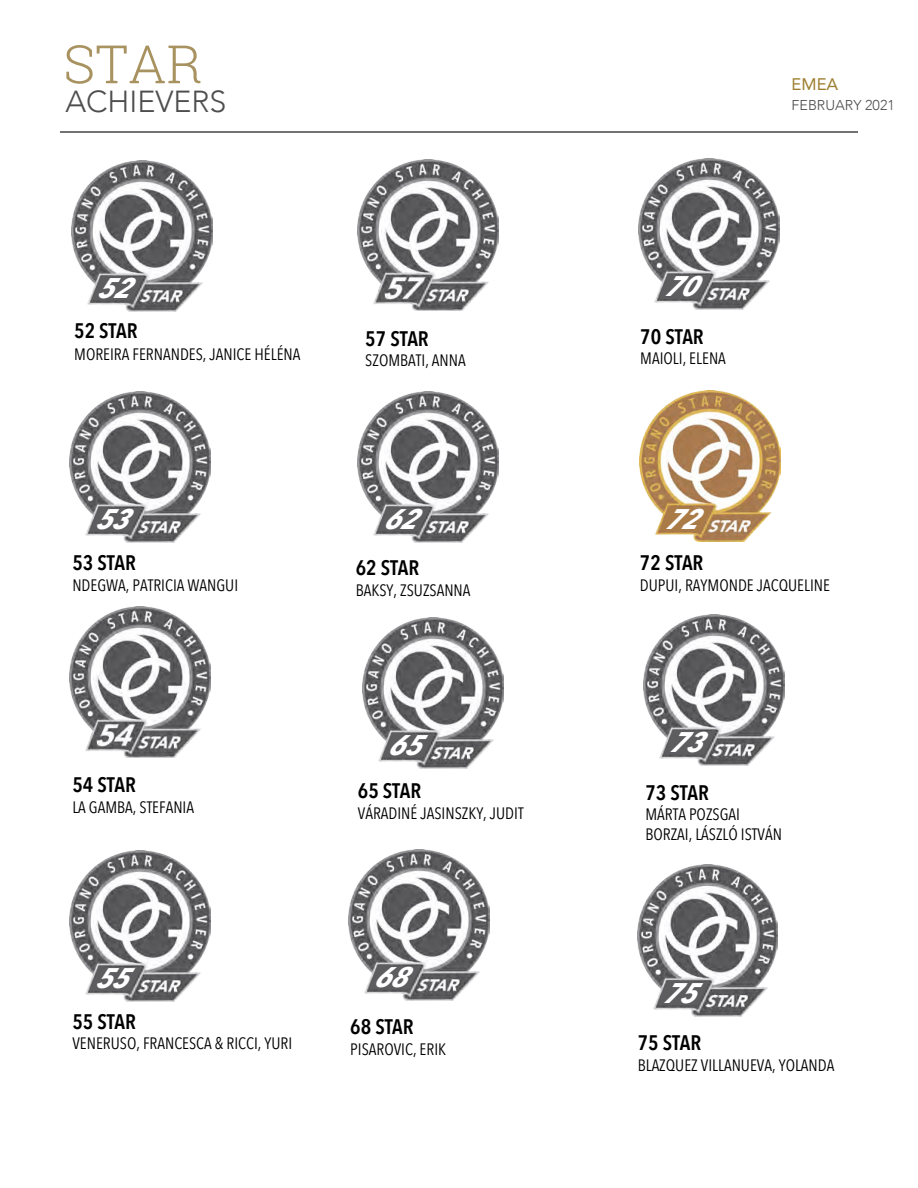
<style>
.page{position:relative;width:918px;height:1188px;background:#fff}
.page>*{position:absolute;margin:0;border:0;box-sizing:border-box;transform-origin:0 0}
.t1{font:300 52.95px "Roboto Slab";color:#a79260}
.t2{font:300 30.3px "Avenir";color:#4f4e4e}
.t3{font:italic 700 28.35px "Avenir Next Condensed";color:#fff;scale:1.11 1}
.t4{font:600 21px "Avenir Next Condensed";color:#000}
.t5{font:16.65px "Avenir";color:#9d7e2e}
.t6{font:16.5px/19.8px "Avenir Next Condensed";color:#000}
.t7{font:300 14.25px "Avenir";color:#4e4d4d}
</style>
<div class="page">
<img style="left:71px;top:160px;width:141px;height:151px">
<svg style="left:91px;top:276px;width:53px;height:25px"></svg>
<img style="left:69px;top:391px;width:141px;height:152px">
<svg style="left:90px;top:507px;width:52px;height:25px"></svg>
<img style="left:69px;top:851px;width:141px;height:151px">
<svg style="left:90px;top:966px;width:52px;height:25px"></svg>
<img style="left:358px;top:391px;width:141px;height:151px">
<svg style="left:378px;top:507px;width:53px;height:25px"></svg>
<hr style="left:61px;top:131px;width:797px;height:2px;background:#727272">
<img style="left:358px;top:160px;width:141px;height:151px">
<img style="left:69px;top:607px;width:141px;height:151px">
<img style="left:362px;top:617px;width:141px;height:151px">
<svg style="left:382px;top:733px;width:53px;height:25px"></svg>
<img style="left:638px;top:159px;width:141px;height:151px">
<svg style="left:659px;top:274px;width:52px;height:25px"></svg>
<img style="left:637px;top:865px;width:141px;height:151px">
<svg style="left:657px;top:980px;width:53px;height:25px"></svg>
<img style="left:348px;top:849px;width:141px;height:151px">
<svg style="left:369px;top:965px;width:52px;height:25px"></svg>
<img style="left:639px;top:391px;width:141px;height:151px">
<svg style="left:659px;top:506px;width:53px;height:25px"></svg>
<img style="left:644px;top:614px;width:140px;height:151px">
<svg style="left:664px;top:730px;width:52px;height:25px"></svg>
<h1 class="t1" style="left:64px;top:28px;width:140px">STAR</h1>
<h2 class="t2" style="left:65px;top:83px;width:162px">ACHIEVERS</h2>
<p class="t5" style="left:792px;top:71px;width:48px">EMEA</p>
<p class="t7" style="left:792px;top:97px;width:105px">FEBRUARY 2021</p>
<h3 class="t3" style="left:97px;top:270px;width:43px">52</h3>
<h3 class="t3" style="left:664px;top:269px;width:43px">70</h3>
<p class="t4" style="left:74px;top:313px;width:65px">52 STAR</p>
<p class="t6" style="left:74px;top:343px;width:228px">MOREIRA FERNANDES, JANICE HÉLÉNA</p>
<p class="t4" style="left:365px;top:320px;width:65px">57 STAR</p>
<p class="t6" style="left:365px;top:350px;width:102px">SZOMBATI, ANNA</p>
<p class="t4" style="left:640px;top:318px;width:65px">70 STAR</p>
<p class="t6" style="left:640px;top:348px;width:87px">MAIOLI, ELENA</p>
<h3 class="t3" style="left:95px;top:502px;width:43px">53</h3>
<h3 class="t3" style="left:383px;top:502px;width:43px">62</h3>
<h3 class="t3" style="left:665px;top:501px;width:43px">72</h3>
<p class="t4" style="left:72px;top:544px;width:65px">53 STAR</p>
<p class="t6" style="left:72px;top:575px;width:167px">NDEGWA, PATRICIA WANGUI</p>
<p class="t4" style="left:356px;top:549px;width:65px">62 STAR</p>
<p class="t6" style="left:356px;top:580px;width:116px">BAKSY, ZSUZSANNA</p>
<p class="t4" style="left:640px;top:545px;width:65px">72 STAR</p>
<p class="t6" style="left:640px;top:574px;width:192px">DUPUI, RAYMONDE JACQUELINE</p>
<h3 class="t3" style="left:388px;top:728px;width:43px">65</h3>
<h3 class="t3" style="left:669px;top:725px;width:43px">73</h3>
<p class="t4" style="left:72px;top:767px;width:65px">54 STAR</p>
<p class="t6" style="left:72px;top:797px;width:123px">LA GAMBA, STEFANIA</p>
<p class="t4" style="left:358px;top:772px;width:65px">65 STAR</p>
<p class="t6" style="left:358px;top:803px;width:167px">VÁRADINÉ JASINSZKY, JUDIT</p>
<p class="t4" style="left:645px;top:774px;width:65px">73 STAR</p>
<p class="t6" style="left:645px;top:804px;width:138px">MÁRTA POZSGAI<br>BORZAI, LÁSZLÓ ISTVÁN</p>
<h3 class="t3" style="left:95px;top:961px;width:43px">55</h3>
<h3 class="t3" style="left:374px;top:960px;width:43px">68</h3>
<h3 class="t3" style="left:663px;top:975px;width:43px">75</h3>
<p class="t4" style="left:72px;top:1003px;width:65px">55 STAR</p>
<p class="t6" style="left:72px;top:1033px;width:221px">VENERUSO, FRANCESCA &amp; RICCI, YURI</p>
<p class="t4" style="left:350px;top:1009px;width:65px">68 STAR</p>
<p class="t6" style="left:350px;top:1038px;width:97px">PISAROVIC, ERIK</p>
<p class="t4" style="left:638px;top:1025px;width:65px">75 STAR</p>
<p class="t6" style="left:638px;top:1054px;width:198px">BLAZQUEZ VILLANUEVA, YOLANDA</p>
</div>
